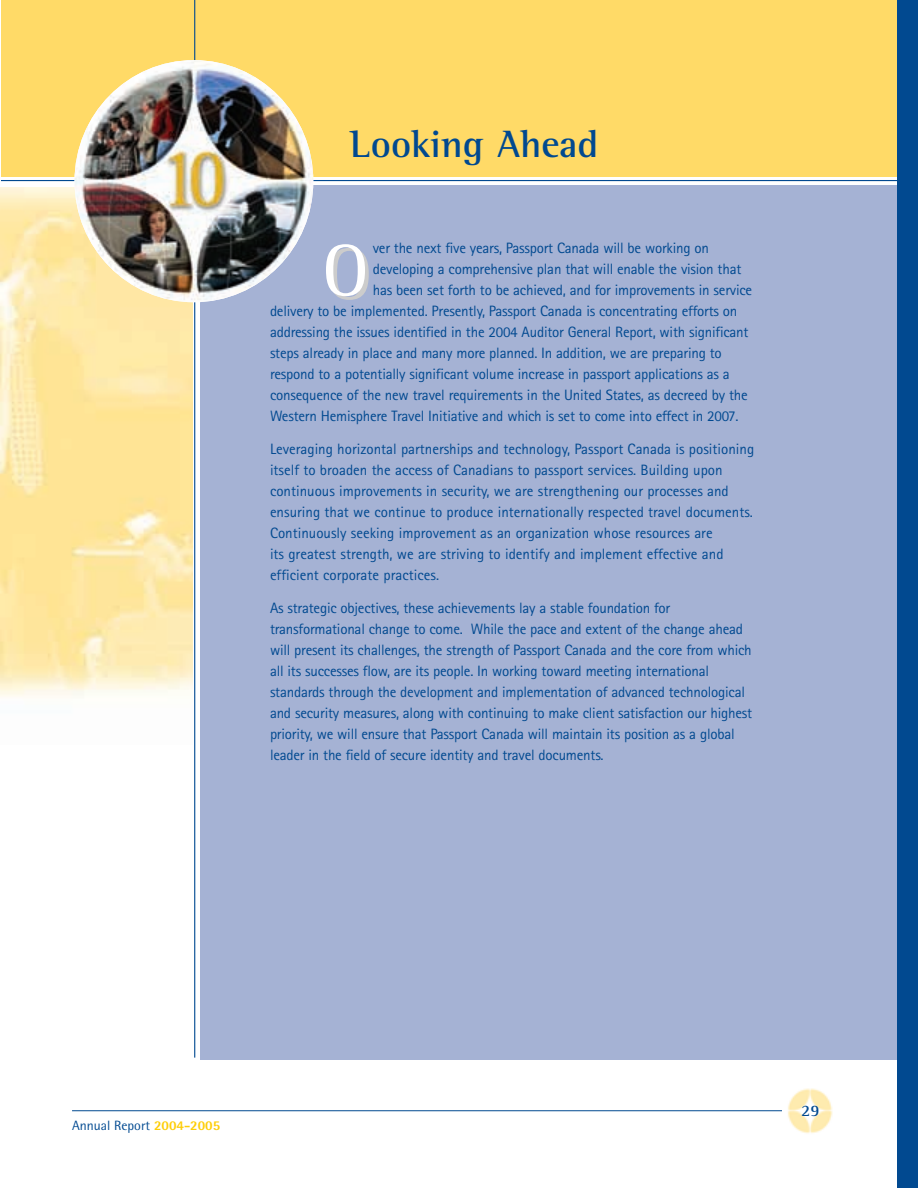
<style>
.page{position:relative;width:918px;height:1188px;background:#fff}
.page>*{position:absolute;margin:0;border:0;box-sizing:border-box;transform-origin:0 0}
.t1{font:74.7px "Rotis Semi Serif";color:#fff}
.t2{font:700 39px "Rotis Semi Serif";color:#014990}
.t3{font:700 16.5px "Rotis Serif";color:#014990}
.t4{font:15px/21px "Rotis Sans Serif";letter-spacing:-.015em;color:#014990}
.t5{font:13.5px "Rotis Semi Sans";color:#014990}
.s1{font-weight:800;color:#fece08}
</style>
<div class="page">
<div style="left:1px;top:0;width:909px;height:176px;background:#ffda67"></div>
<hr style="left:1px;top:180px;width:909px;height:1px;background:#014990">
<div style="left:200px;top:185px;width:710px;height:875px;background:#a5b2d4"></div>
<img style="left:1px;top:187px;width:191px;height:510px">
<hr style="left:194px;top:0;width:1px;height:1058px;background:#014990">
<hr style="left:72px;top:1110px;width:761px;height:1px;background:#014990">
<img style="left:783px;top:1088px;width:50px;height:46px">
<div style="left:898px;top:0;width:20px;height:1188px;background:#014990"></div>
<img style="left:75px;top:60px;width:238px;height:242px">
<h2 class="t2" style="left:350px;top:131px;width:250px">Looking Ahead</h2>
<h1 class="t1" style="left:322px;top:245px;width:49px">O</h1>
<p class="t4" style="left:373px;top:239px;width:338px">ver the next five years, Passport Canada will be working on</p>
<p class="t4" style="left:373px;top:260px;width:370px">developing a comprehensive plan that will enable the vision that</p>
<p class="t4" style="left:373px;top:281px;width:381px">has been set forth to be achieved, and for improvements in service</p>
<p class="t4" style="left:270px;top:302px;width:469px">delivery to be implemented. Presently, Passport Canada is concentrating efforts on</p>
<p class="t4" style="left:270px;top:323px;width:480px">addressing the issues identified in the 2004 Auditor General Report, with significant</p>
<p class="t4" style="left:270px;top:344px;width:453px">steps already in place and many more planned. In addition, we are preparing to</p>
<p class="t4" style="left:270px;top:365px;width:461px">respond to a potentially significant volume increase in passport applications as a</p>
<p class="t4" style="left:270px;top:386px;width:479px">consequence of the new travel requirements in the United States, as decreed by the</p>
<p class="t4" style="left:270px;top:407px;width:470px">Western Hemisphere Travel Initiative and which is set to come into effect in 2007.</p>
<p class="t4" style="left:270px;top:440px;width:486px">Leveraging horizontal partnerships and technology, Passport Canada is positioning itself to broaden the access of Canadians to passport services. Building upon continuous improvements in security, we are strengthening our processes and ensuring that we continue to produce internationally respected travel documents.<br>Continuously seeking improvement as an organization whose resources are<br>its greatest strength, we are striving to identify and implement effective and efficient corporate practices.</p>
<p class="t4" style="left:270px;top:599px;width:484px">As strategic objectives, these achievements lay a stable foundation for transformational change to come. While the pace and extent of the change ahead will present its challenges, the strength of Passport Canada and the core from which all its successes flow, are its people. In working toward meeting international standards through the development and implementation of advanced technological and security measures, along with continuing to make client satisfaction our highest priority, we will ensure that Passport Canada will maintain its position as a global leader in the field of secure identity and travel documents.</p>
<p class="t5" style="left:72px;top:1120px;width:150px">Annual Report <span class="s1">2004-2005</span></p>
<p class="t3" style="left:801px;top:1105px;width:20px">29</p>
</div>
